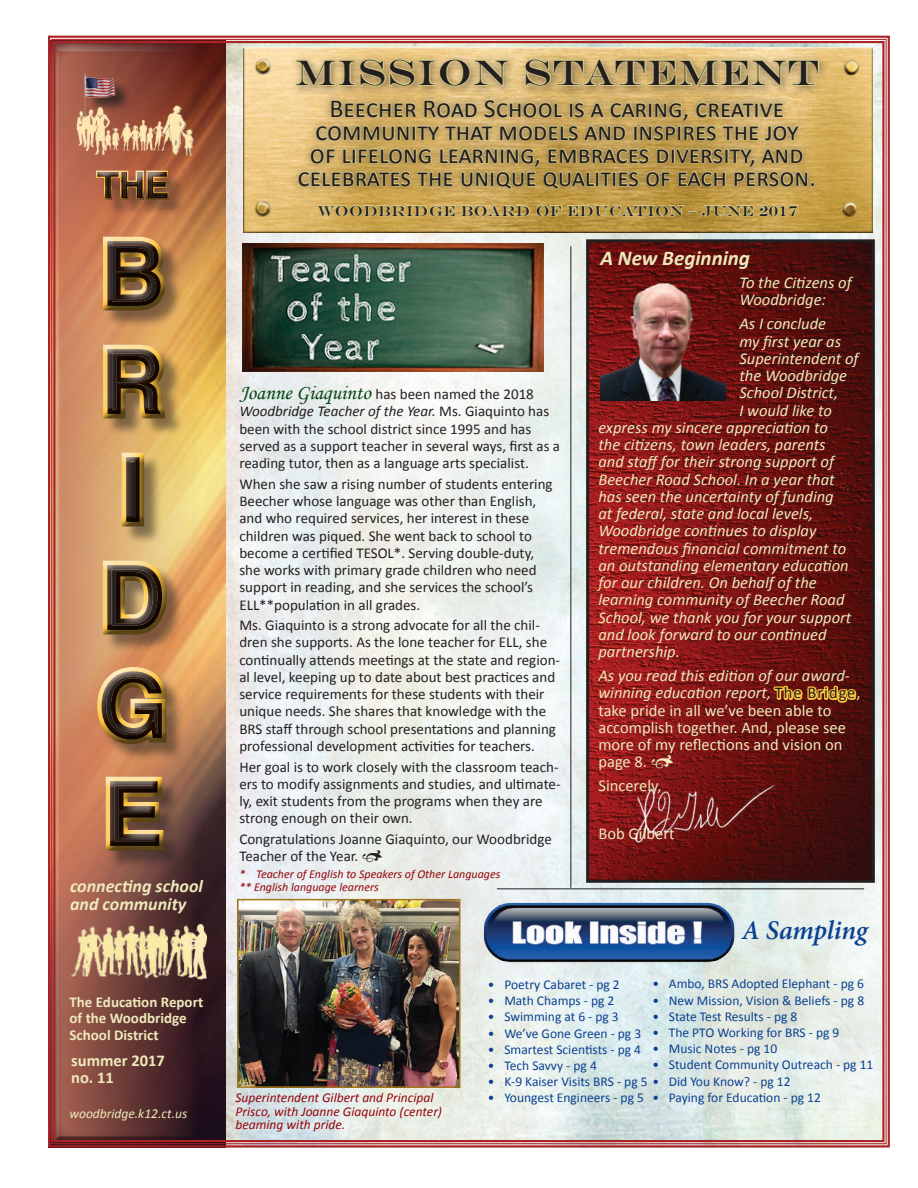
<style>
.page{position:relative;width:918px;height:1188px;background:#fff}
.page>*{position:absolute;margin:0;border:0;box-sizing:border-box;transform-origin:0 0}
.t1{font:36px "Engravers";letter-spacing:.04em;color:#231f20}
.t2{font:italic 600 27px "Minion Pro";letter-spacing:-.01em;color:#0c4190}
.t3{font:25.95px/23.1px "Calibri";color:#231f20;text-align:center}
.t4{font:italic 700 21px "Calibri";color:#eee9bc}
.t5{font:italic 700 18px/18px "Calibri";color:#eee9bc}
.t6{font:italic 16.5px/17.2px "Calibri";color:#eee9bc}
.t7{font:16.5px/17.2px "Calibri";color:#eee9bc}
.t8{font:700 16.5px/16.5px "Calibri";color:#eee9bc}
.t9{font:15px/17.2px "Calibri";color:#231f20}
.t10{font:700 15px/16.5px "Calibri";color:#eee9bc}
.t11{font:14.4px "Engravers";letter-spacing:.03em;color:#231f20}
.t12{font:13.5px "Calibri";color:#0c4190}
.t13{font:italic 13.5px/13.5px "Calibri";color:#940408}
.t14{font:italic 13.5px "Calibri";color:#eee9bc}
.t15{font:italic 12px/13.5px "Calibri";color:#940408}
.s1{font-family:"Monotype Corsiva";font-size:21px;color:#004810}
.s2{font-style:italic}
.s3{color:#231f20}
</style>
<div class="page">
<img style="left:48px;top:35px;width:842px;height:1113px">
<svg style="left:363px;top:850px;width:19px;height:12px"></svg>
<svg style="left:652px;top:755px;width:21px;height:14px"></svg>
<p class="t5" style="left:70px;top:877px;width:134px">connecting school and community</p>
<p class="t10" style="left:69px;top:993px;width:135px">The Education Report of the Woodbridge<br>School District</p>
<p class="t8" style="left:71px;top:1053px;width:95px">summer 2017 no. 11</p>
<p class="t14" style="left:69px;top:1105px;width:119px">woodbridge.k12.ct.us</p>
<h1 class="t1" style="left:296px;top:51px;width:525px">MISSION STATEMENT</h1>
<h3 class="t3" style="left:298px;top:96px;width:520px">Beecher Road School is a caring, creative community that models and inspires the joy<br>of lifelong learning, embraces diversity, and celebrates the unique qualities of each person.</h3>
<p class="t11" style="left:318px;top:202px;width:482px">WOODBRIDGE BOARD OF EDUCATION – JUNE 2017</p>
<p class="t9" style="left:239px;top:386px;width:322px"><span class="s1">Joanne Giaquinto</span> has been named the 2018<br><span class="s2">Woodbridge Teacher of the Year.</span> Ms. Giaquinto has been with the school district since 1995 and has served as a support teacher in several ways, first as a reading tutor, then as a language arts specialist.</p>
<p class="t9" style="left:239px;top:475px;width:315px">When she saw a rising number of students entering Beecher whose language was other than English, and who required services, her interest in these children was piqued. She went back to school to become a certified TESOL*. Serving double-duty, she works with primary grade children who need support in reading, and she services the school’s ELL**population in all grades.</p>
<p class="t9" style="left:239px;top:617px;width:322px">Ms. Giaquinto is a strong advocate for all the chil&shy;dren she supports. As the lone teacher for ELL, she continually attends meetings at the state and region&shy;al level, keeping up to date about best practices and service requirements for these students with their unique needs. She shares that knowledge with the BRS staff through school presentations and planning professional development activities for teachers.</p>
<p class="t9" style="left:239px;top:758px;width:323px">Her goal is to work closely with the classroom teach&shy;ers to modify assignments and studies, and ultimate&shy;ly, exit students from the programs when they are strong enough on their own.</p>
<p class="t9" style="left:239px;top:830px;width:314px">Congratulations Joanne Giaquinto, our Woodbridge<br>Teacher of the Year.</p>
<p class="t15" style="left:239px;top:867px;width:263px">* Teacher of English to Speakers of Other Languages ** English language learners</p>
<h3 class="t4" style="left:600px;top:244px;width:151px">A New Beginning</h3>
<p class="t6" style="left:739px;top:273px;width:116px">To the Citizens of<br>Woodbridge:</p>
<p class="t6" style="left:739px;top:315px;width:88px">As I conclude</p>
<p class="t6" style="left:739px;top:332px;width:103px">my first year as</p>
<p class="t6" style="left:739px;top:349px;width:121px">Superintendent of</p>
<p class="t6" style="left:739px;top:366px;width:109px">the Woodbridge</p>
<p class="t6" style="left:739px;top:384px;width:100px">School District,</p>
<p class="t6" style="left:739px;top:401px;width:94px">I would like to</p>
<p class="t6" style="left:598px;top:418px;width:231px">express my sincere appreciation to</p>
<p class="t6" style="left:598px;top:435px;width:229px">the citizens, town leaders, parents</p>
<p class="t6" style="left:598px;top:453px;width:239px">and staff for their strong support of</p>
<p class="t6" style="left:598px;top:470px;width:238px">Beecher Road School. In a year that</p>
<p class="t6" style="left:598px;top:487px;width:237px">has seen the uncertainty of funding</p>
<p class="t6" style="left:598px;top:504px;width:216px">at federal, state and local levels,</p>
<p class="t6" style="left:598px;top:522px;width:219px">Woodbridge continues to display</p>
<p class="t6" style="left:598px;top:539px;width:249px">tremendous financial commitment to</p>
<p class="t6" style="left:598px;top:556px;width:252px">an outstanding elementary education</p>
<p class="t6" style="left:598px;top:573px;width:220px">for our children. On behalf of the</p>
<p class="t6" style="left:598px;top:591px;width:248px">learning community of Beecher Road</p>
<p class="t6" style="left:598px;top:608px;width:254px">School, we thank you for your support</p>
<p class="t6" style="left:598px;top:625px;width:230px">and look forward to our continued</p>
<p class="t6" style="left:598px;top:642px;width:83px">partnership.</p>
<p class="t7" style="left:598px;top:667px;width:264px"><span class="s2">As you read this edition of our award&shy;winning education report,</span> <span class="s3">The Bridge</span>, take pride in all we’ve been able to accomplish together. And, please see more of my reflections and vision on page 8.</p>
<p class="t7" style="left:598px;top:777px;width:65px">Sincerely,</p>
<p class="t7" style="left:598px;top:825px;width:78px">Bob Gilbert</p>
<h2 class="t2" style="left:742px;top:911px;width:127px">A Sampling</h2>
<p class="t13" style="left:236px;top:1090px;width:208px">Superintendent Gilbert and Principal<br>Prisco, with Joanne Giaquinto (center) beaming with pride.</p>
<p class="t12" style="left:652px;top:975px;width:213px">• Ambo, BRS Adopted Elephant - pg 6</p>
<p class="t12" style="left:652px;top:992px;width:213px">• New Mission, Vision &amp; Beliefs - pg 8</p>
<p class="t12" style="left:652px;top:1008px;width:146px">• State Test Results - pg 8</p>
<p class="t12" style="left:652px;top:1024px;width:189px">• The PTO Working for BRS - pg 9</p>
<p class="t12" style="left:652px;top:1040px;width:126px">• Music Notes - pg 10</p>
<p class="t12" style="left:652px;top:1056px;width:223px">• Student Community Outreach - pg 11</p>
<p class="t12" style="left:652px;top:1089px;width:170px">• Paying for Education - pg 12</p>
<p class="t12" style="left:488px;top:976px;width:133px">• Poetry Cabaret - pg 2</p>
<p class="t12" style="left:488px;top:992px;width:128px">• Math Champs - pg 2</p>
<p class="t12" style="left:488px;top:1008px;width:132px">• Swimming at 6 - pg 3</p>
<p class="t12" style="left:488px;top:1024px;width:155px">• We’ve Gone Green - pg 3</p>
<p class="t12" style="left:488px;top:1041px;width:155px">• Smartest Scientists - pg 4</p>
<p class="t12" style="left:488px;top:1057px;width:110px">• Tech Savvy - pg 4</p>
<p class="t12" style="left:488px;top:1073px;width:304px">• K-9 Kaiser Visits BRS - pg 5 • Did You Know? - pg 12</p>
<p class="t12" style="left:488px;top:1089px;width:158px">• Youngest Engineers - pg 5</p>
</div>
